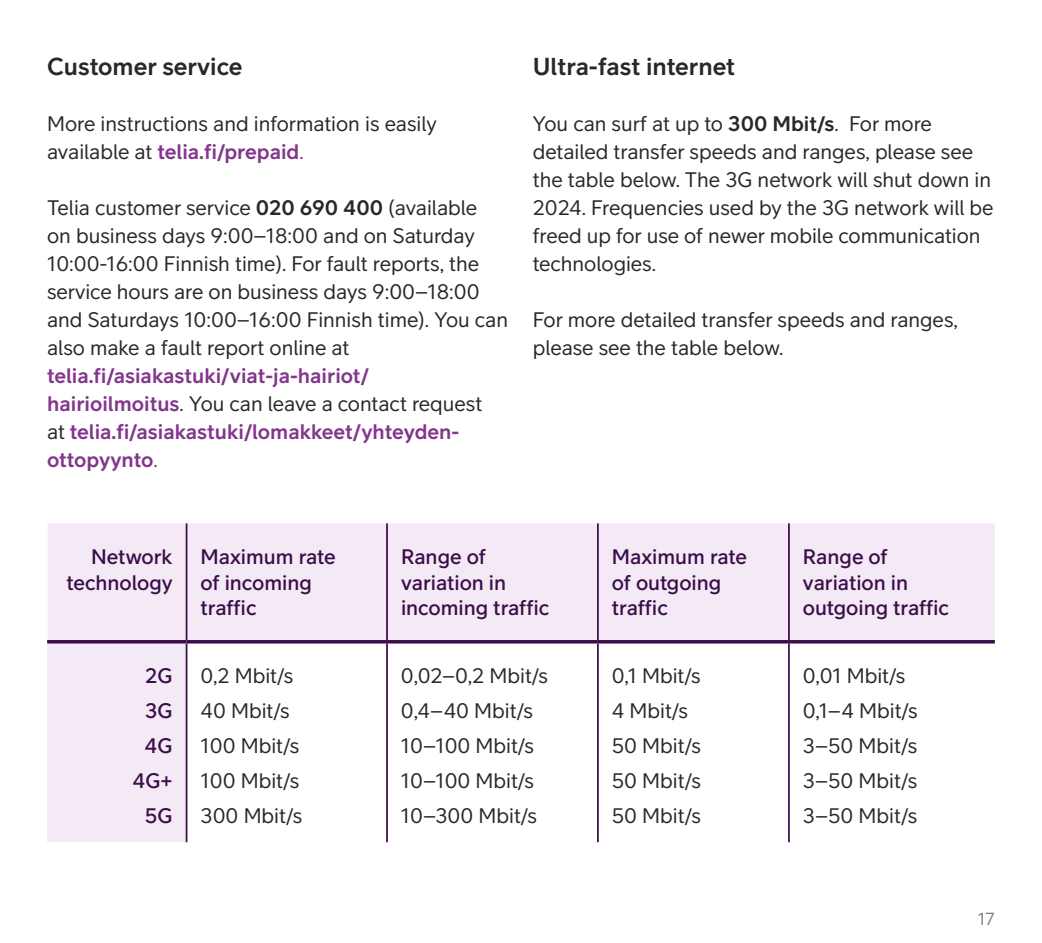
<style>
.page{position:relative;width:1042px;height:943px;background:#fff}
.page>*{position:absolute;margin:0;border:0;box-sizing:border-box;transform-origin:0 0}
.t1{font:700 24.5px "Telia Sans";color:#282827}
.t2{font:21px/35px "Telia Sans";color:#282827}
.t3{font:500 21px/25.2px "Telia Sans";color:#3c0d49}
.t4{font:700 21px/28px "Telia Sans";color:#82368c}
.t5{font:17.5px "Telia Sans";color:#282827}
.s1{font-weight:700;color:#82368c}
.s2{color:#82368c}
.s3{font-weight:700}
.s4{font-weight:400;color:#282827}
.s5{font-weight:400}
</style>
<div class="page">
<div style="left:790px;top:523px;width:205px;height:117px;background:#f3eaf5"></div>
<svg style="left:48px;top:523px;width:740px;height:319px"></svg>
<hr style="left:186px;top:523px;width:1px;height:117px;background:#3c0d49">
<hr style="left:386px;top:523px;width:2px;height:117px;background:#3c0d49">
<hr style="left:597px;top:523px;width:2px;height:117px;background:#3c0d49">
<hr style="left:788px;top:523px;width:2px;height:117px;background:#3c0d49">
<hr style="left:47px;top:640px;width:140px;height:3px;background:#3c0d49">
<hr style="left:186px;top:643px;width:1px;height:199px;background:#3c0d49">
<hr style="left:187px;top:640px;width:200px;height:3px;background:#3c0d49">
<hr style="left:386px;top:643px;width:2px;height:199px;background:#3c0d49">
<hr style="left:387px;top:640px;width:211px;height:3px;background:#3c0d49">
<hr style="left:597px;top:643px;width:2px;height:199px;background:#3c0d49">
<hr style="left:598px;top:640px;width:191px;height:3px;background:#3c0d49">
<hr style="left:788px;top:643px;width:2px;height:199px;background:#3c0d49">
<hr style="left:789px;top:640px;width:206px;height:3px;background:#3c0d49">
<hr style="left:47px;top:643px;width:1px;height:199px;background:#f3eaf5">
<p class="t1" style="left:47px;top:53px;width:197px">Customer service</p>
<p class="t2" style="left:47px;top:110px;width:391px;line-height:28px">More instructions and information is easily available at <span class="s1">telia.fi/prepaid</span><span class="s2">.</span></p>
<p class="t2" style="left:47px;top:194px;width:462px;line-height:28px">Telia customer service <span class="s3">020 690 400</span> (available<br>on business days 9:00–18:00 and on Saturday 10:00-16:00 Finnish time). For fault reports, the service hours are on business days 9:00–18:00 and Saturdays 10:00–16:00 Finnish time). You can also make a fault report online at</p>
<p class="t4" style="left:47px;top:362px;width:437px">telia.fi/asiakastuki/viat-ja-hairiot/ hairioilmoitus<span class="s4">. You can leave a contact request at</span> telia.fi/asiakastuki/lomakkeet/yhteyden&shy;ottopyynto<span class="s5">.</span></p>
<p class="t1" style="left:533px;top:53px;width:204px">Ultra-fast internet</p>
<p class="t2" style="left:533px;top:110px;width:462px;line-height:28px">You can surf at up to <span class="s3">300 Mbit/s</span>. For more detailed transfer speeds and ranges, please see the table below. The 3G network will shut down in 2024. Frequencies used by the 3G network will be freed up for use of newer mobile communication technologies.</p>
<p class="t2" style="left:533px;top:306px;width:426px;line-height:28px">For more detailed transfer speeds and ranges, please see the table below.</p>
<p class="t3" style="left:67px;top:545px;width:108px;text-align:right">Network technology</p>
<p class="t3" style="left:201px;top:545px;width:137px">Maximum rate of incoming traffic</p>
<p class="t3" style="left:401px;top:545px;width:150px">Range of variation in incoming traffic</p>
<p class="t3" style="left:612px;top:545px;width:137px">Maximum rate of outgoing traffic</p>
<p class="t3" style="left:803px;top:545px;width:148px">Range of variation in outgoing traffic</p>
<p class="t3" style="left:132px;top:658px;width:42px;line-height:35px;text-align:center">2G<br>3G<br>4G<br>4G+<br>5G</p>
<p class="t2" style="left:200px;top:658px;width:103px">0,2 Mbit/s<br>40 Mbit/s<br>100 Mbit/s<br>100 Mbit/s<br>300 Mbit/s</p>
<p class="t2" style="left:401px;top:658px;width:149px">0,02–0,2 Mbit/s<br>0,4–40 Mbit/s<br>10–100 Mbit/s<br>10–100 Mbit/s<br>10–300 Mbit/s</p>
<p class="t2" style="left:612px;top:658px;width:90px">0,1 Mbit/s<br>4 Mbit/s<br>50 Mbit/s<br>50 Mbit/s<br>50 Mbit/s</p>
<p class="t2" style="left:803px;top:658px;width:116px">0,01 Mbit/s<br>0,1–4 Mbit/s<br>3–50 Mbit/s<br>3–50 Mbit/s<br>3–50 Mbit/s</p>
<p class="t5" style="left:977px;top:909px;width:19px">17</p>
</div>
